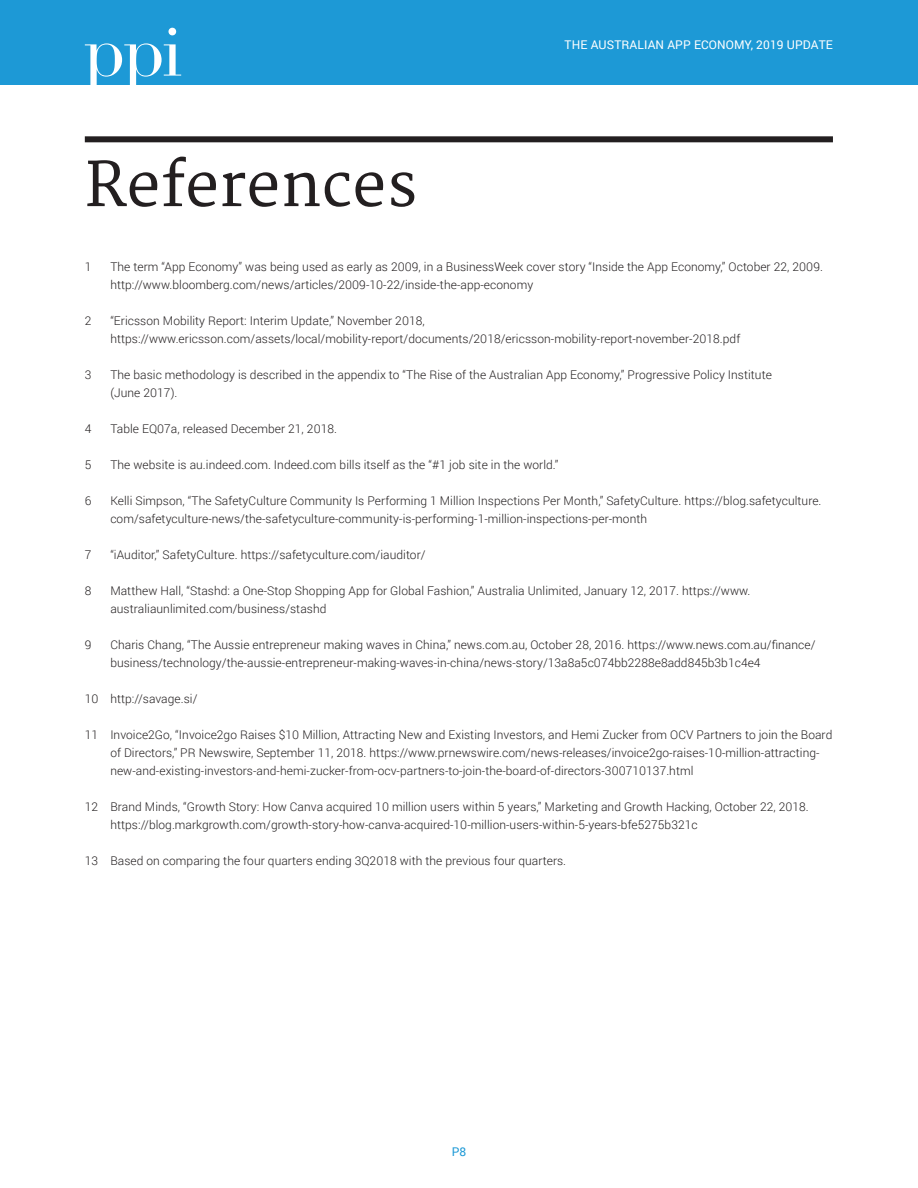
<style>
.page{position:relative;width:918px;height:1188px;background:#fff}
.page>*{position:absolute;margin:0;border:0;box-sizing:border-box;transform-origin:0 0}
.t1{font:600 60px "Martel";letter-spacing:.005em;color:#231f20}
.t2{font:300 12px/18px "Roboto";letter-spacing:.005em;color:#231f20}
.t3{font:12px "Roboto";letter-spacing:.01em;color:#fff}
.t4{font:12px "Roboto";color:#1d99d6}
</style>
<div class="page">
<div style="left:0;top:0;width:918px;height:85px;background:#1d99d6"></div>
<svg style="left:168px;top:28px;width:8px;height:7px"></svg>
<svg style="left:85px;top:43px;width:96px;height:42px"></svg>
<div style="left:85px;top:136px;width:748px;height:6px;background:#231f20"></div>
<p class="t1" style="left:85px;top:150px;width:334px">References</p>
<p class="t3" style="left:565px;top:36px;width:270px">THE AUSTRALIAN APP ECONOMY, 2019 UPDATE</p>
<p class="t2" style="left:85px;top:257px;width:8px">1</p>
<p class="t2" style="left:110px;top:257px;width:714px">The term “App Economy” was being used as early as 2009, in a BusinessWeek cover story “Inside the App Economy,” October 22, 2009. http://www.bloomberg.com/news/articles/2009-10-22/inside-the-app-economy</p>
<p class="t2" style="left:85px;top:311px;width:8px">2</p>
<p class="t2" style="left:110px;top:311px;width:632px">“Ericsson Mobility Report: Interim Update,” November 2018, https://www.ericsson.com/assets/local/mobility-report/documents/2018/ericsson-mobility-report-november-2018.pdf</p>
<p class="t2" style="left:85px;top:365px;width:8px">3</p>
<p class="t2" style="left:110px;top:365px;width:663px">The basic methodology is described in the appendix to “The Rise of the Australian App Economy,” Progressive Policy Institute (June 2017).</p>
<p class="t2" style="left:85px;top:419px;width:8px">4</p>
<p class="t2" style="left:110px;top:419px;width:228px">Table EQ07a, released December 21, 2018.</p>
<p class="t2" style="left:85px;top:455px;width:8px">5</p>
<p class="t2" style="left:110px;top:455px;width:450px">The website is au.indeed.com. Indeed.com bills itself as the “#1 job site in the world.”</p>
<p class="t2" style="left:85px;top:491px;width:8px">6</p>
<p class="t2" style="left:110px;top:491px;width:713px">Kelli Simpson, “The SafetyCulture Community Is Performing 1 Million Inspections Per Month,” SafetyCulture. https://blog.safetyculture. com/safetyculture-news/the-safetyculture-community-is-performing-1-million-inspections-per-month</p>
<p class="t2" style="left:85px;top:545px;width:8px">7</p>
<p class="t2" style="left:110px;top:545px;width:317px">“iAuditor,” SafetyCulture. https://safetyculture.com/iauditor/</p>
<p class="t2" style="left:85px;top:581px;width:8px">8</p>
<p class="t2" style="left:110px;top:581px;width:642px">Matthew Hall, “Stashd: a One-Stop Shopping App for Global Fashion,” Australia Unlimited, January 12, 2017. https://www. australiaunlimited.com/business/stashd</p>
<p class="t2" style="left:85px;top:635px;width:8px">9</p>
<p class="t2" style="left:110px;top:635px;width:707px">Charis Chang, “The Aussie entrepreneur making waves in China,” news.com.au, October 28, 2016. https://www.news.com.au/finance/ business/technology/the-aussie-entrepreneur-making-waves-in-china/news-story/13a8a5c074bb2288e8add845b3b1c4e4</p>
<p class="t2" style="left:85px;top:689px;width:114px">10 http://savage.si/</p>
<p class="t2" style="left:110px;top:725px;width:724px;text-indent:-26px">11 Invoice2Go, “Invoice2go Raises $10 Million, Attracting New and Existing Investors, and Hemi Zucker from OCV Partners to join the Board of Directors,” PR Newswire, September 11, 2018. https://www.prnewswire.com/news-releases/invoice2go-raises-10-million-attracting&shy;new-and-existing-investors-and-hemi-zucker-from-ocv-partners-to-join-the-board-of-directors-300710137.html</p>
<p class="t2" style="left:110px;top:797px;width:700px;text-indent:-26px">12 Brand Minds, “Growth Story: How Canva acquired 10 million users within 5 years,” Marketing and Growth Hacking, October 22, 2018. https://blog.markgrowth.com/growth-story-how-canva-acquired-10-million-users-within-5-years-bfe5275b321c</p>
<p class="t2" style="left:85px;top:851px;width:483px">13 Based on comparing the four quarters ending 3Q2018 with the previous four quarters.</p>
<p class="t4" style="left:452px;top:1143px;width:16px">P8</p>
</div>
